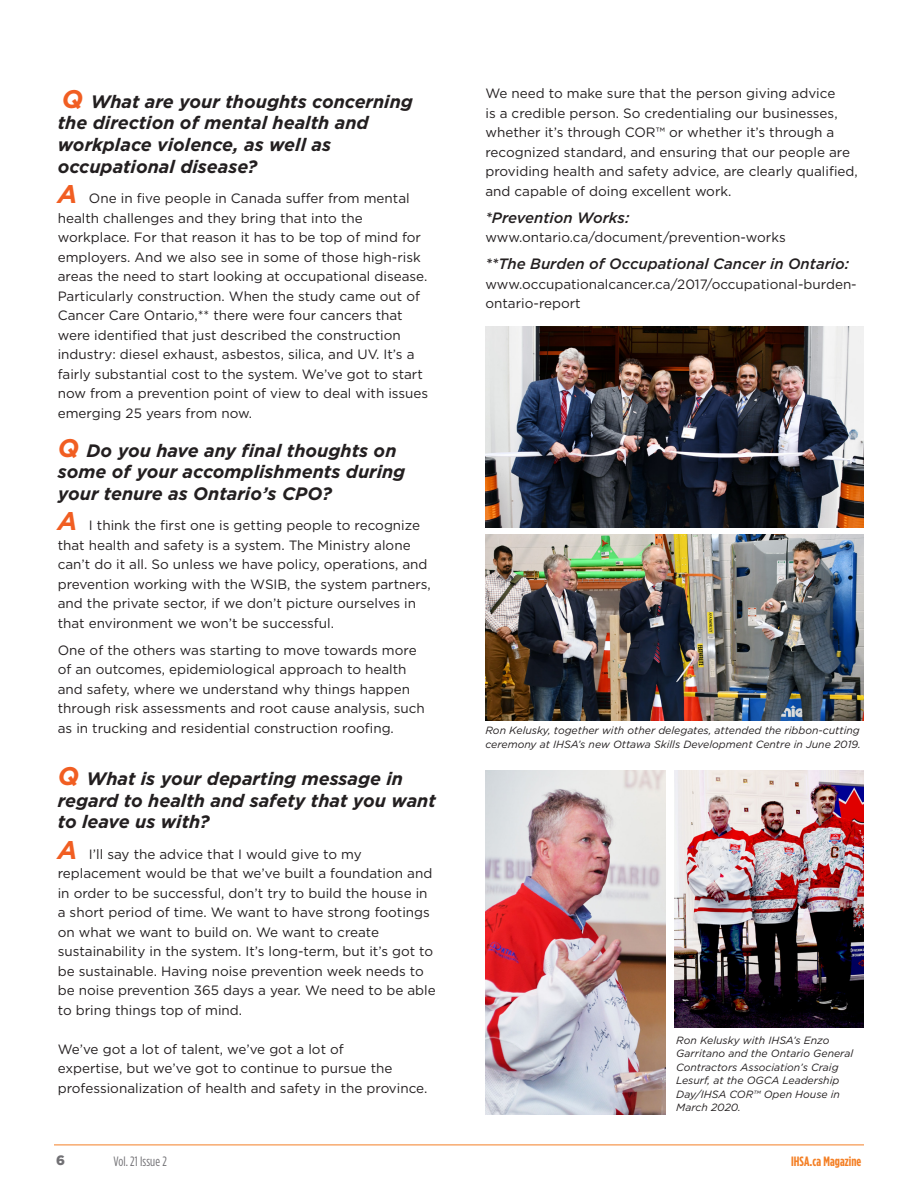
<style>
.page{position:relative;width:918px;height:1188px;background:#fff}
.page>*{position:absolute;margin:0;border:0;box-sizing:border-box;transform-origin:0 0}
.t1{font:italic 700 18px/21.6px "Gotham";color:#231f20}
.t2{font:italic 500 15px "Gotham";color:#231f20}
.t3{font:13.5px/19.5px "Gotham";color:#231f20}
.t4{font:700 13.5px "Gotham Condensed";letter-spacing:.005em;color:#f48026}
.t5{font:13.5px "Gotham Condensed";letter-spacing:.005em;color:#717074}
.t6{font:900 13.5px "Gotham";color:#717074}
.t7{font:italic 10.5px/13.5px "Gotham";color:#231f20}
.s1{font-size:25.5px;color:#f15e22}
.s2{font-weight:700;font-style:italic;font-size:25.5px;color:#f15e22}
</style>
<div class="page">
<hr style="left:54px;top:1145px;width:810px;height:1px;background:#f48026">
<img style="left:485px;top:535px;width:379px;height:185px">
<img style="left:675px;top:770px;width:189px;height:258px">
<img style="left:485px;top:770px;width:181px;height:345px">
<img style="left:485px;top:326px;width:379px;height:201px">
<p class="t1" style="left:58px;top:90px;width:357px"><span class="s1">Q</span> What are your thoughts concerning the direction of mental health and workplace violence, as well as occupational disease?</p>
<p class="t3" style="left:58px;top:188px;width:372px"><span class="s2">A</span> One in five people in Canada suffer from mental health challenges and they bring that into the workplace. For that reason it has to be top of mind for employers. And we also see in some of those high-risk areas the need to start looking at occupational disease.<br>Particularly construction. When the study came out of Cancer Care Ontario,** there were four cancers that were identified that just described the construction industry: diesel exhaust, asbestos, silica, and UV. It’s a fairly substantial cost to the system. We’ve got to start now from a prevention point of view to deal with issues emerging 25 years from now.</p>
<p class="t1" style="left:58px;top:439px;width:349px"><span class="s1">Q</span> Do you have any final thoughts on some of your accomplishments during your tenure as Ontario’s CPO?</p>
<p class="t3" style="left:58px;top:516px;width:375px"><span class="s2">A</span> I think the first one is getting people to recognize that health and safety is a system. The Ministry alone can’t do it all. So unless we have policy, operations, and prevention working with the WSIB, the system partners, and the private sector, if we don’t picture ourselves in that environment we won’t be successful.</p>
<p class="t3" style="left:58px;top:640px;width:369px">One of the others was starting to move towards more of an outcomes, epidemiological approach to health and safety, where we understand why things happen through risk assessments and root cause analysis, such as in trucking and residential construction roofing.</p>
<p class="t1" style="left:58px;top:768px;width:380px"><span class="s1">Q</span> What is your departing message in regard to health and safety that you want to leave us with?</p>
<p class="t3" style="left:58px;top:844px;width:380px"><span class="s2">A</span> I’ll say the advice that I would give to my replacement would be that we’ve built a foundation and in order to be successful, don’t try to build the house in a short period of time. We want to have strong footings on what we want to build on. We want to create sustainability in the system. It’s long-term, but it’s got to be sustainable. Having noise prevention week needs to be noise prevention 365 days a year. We need to be able to bring things top of mind.</p>
<p class="t3" style="left:58px;top:1039px;width:371px">We’ve got a lot of talent, we’ve got a lot of<br>expertise, but we’ve got to continue to pursue the professionalization of health and safety in the province.</p>
<p class="t3" style="left:485px;top:83px;width:374px">We need to make sure that the person giving advice<br>is a credible person. So credentialing our businesses, whether it’s through COR™ or whether it’s through a recognized standard, and ensuring that our people are providing health and safety advice, are clearly qualified, and capable of doing excellent work.</p>
<p class="t2" style="left:485px;top:208px;width:146px">*Prevention Works:</p>
<p class="t3" style="left:485px;top:227px;width:302px">www.ontario.ca/document/prevention-works</p>
<p class="t2" style="left:485px;top:254px;width:365px">**The Burden of Occupational Cancer in Ontario:</p>
<p class="t3" style="left:485px;top:274px;width:373px">www.occupationalcancer.ca/2017/occupational-burden&shy;ontario-report</p>
<p class="t7" style="left:485px;top:724px;width:377px">Ron Kelusky, together with other delegates, attended the ribbon-cutting ceremony at IHSA’s new Ottawa Skills Development Centre in June 2019.</p>
<p class="t7" style="left:676px;top:1033px;width:178px">Ron Kelusky with IHSA’s Enzo<br>Garritano and the Ontario General<br>Contractors Association’s Craig<br>Lesurf, at the OGCA Leadership<br>Day/IHSA COR™ Open House in<br>March 2020.</p>
<p class="t6" style="left:56px;top:1152px;width:10px">6</p>
<p class="t5" style="left:114px;top:1154px;width:55px">Vol. 21 Issue 2</p>
<p class="t4" style="left:791px;top:1153px;width:72px">IHSA.ca Magazine</p>
</div>
